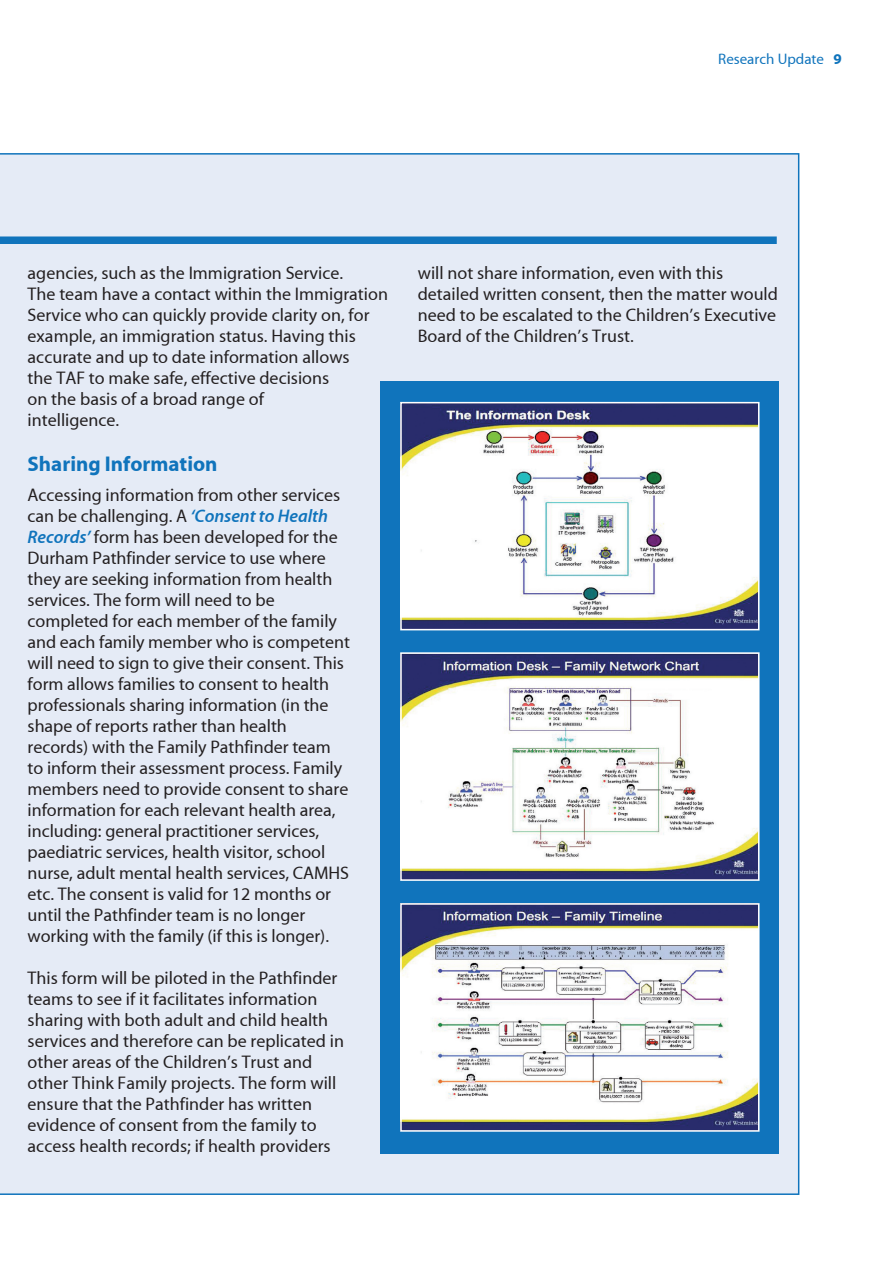
<style>
.page{position:relative;width:893px;height:1263px;background:#fff}
.page>*{position:absolute;margin:0;border:0;box-sizing:border-box;transform-origin:0 0}
.t1{font:21px "Myriad MM Bold";color:#1074bc}
.t2{font:18px/21px "Myriad MM";letter-spacing:-.005em;color:#231f20}
.t3{font:15px "Myriad MM";color:#1074bc}
.s1{font-family:"Myriad MM Bold"}
.s2{font-family:"Myriad MM Semi";font-weight:700;font-style:italic;color:#1074bc}
</style>
<div class="page">
<div style="left:0;top:153px;width:799px;height:1042px;background:#e5ebf6"></div>
<div style="left:0;top:236px;width:777px;height:8px;background:#1074bc"></div>
<div style="left:380px;top:381px;width:398px;height:773px;background:#1074bc"></div>
<img style="left:403px;top:405px;width:353px;height:222px">
<div style="left:400px;top:402px;width:359px;height:228px;border:2px solid #fff"></div>
<img style="left:403px;top:655px;width:353px;height:223px">
<div style="left:400px;top:652px;width:359px;height:229px;border:2px solid #fff"></div>
<img style="left:403px;top:906px;width:353px;height:223px">
<div style="left:400px;top:903px;width:359px;height:229px;border:2px solid #fff"></div>
<p class="t3" style="left:718px;top:51px;width:125px">Research Update <span class="s1">9</span></p>
<p class="t2" style="left:28px;top:263px;width:362px">agencies, such as the Immigration Service.<br>The team have a contact within the Immigration Service who can quickly provide clarity on, for example, an immigration status. Having this accurate and up to date information allows<br>the TAF to make safe, effective decisions<br>on the basis of a broad range of<br>intelligence.</p>
<p class="t1" style="left:28px;top:453px;width:191px">Sharing Information</p>
<p class="t2" style="left:28px;top:485px;width:324px">Accessing information from other services can be challenging. A <span class="s2">‘Consent to Health Records’</span> form has been developed for the Durham Pathfinder service to use where they are seeking information from health services. The form will need to be completed for each member of the family and each family member who is competent will need to sign to give their consent. This form allows families to consent to health professionals sharing information (in the shape of reports rather than health records) with the Family Pathfinder team to inform their assessment process. Family members need to provide consent to share information for each relevant health area, including: general practitioner services, paediatric services, health visitor, school nurse, adult mental health services, CAMHS etc. The consent is valid for 12 months or until the Pathfinder team is no longer working with the family (if this is longer).</p>
<p class="t2" style="left:28px;top:968px;width:318px">This form will be piloted in the Pathfinder teams to see if it facilitates information sharing with both adult and child health services and therefore can be replicated in other areas of the Children’s Trust and other Think Family projects. The form will ensure that the Pathfinder has written evidence of consent from the family to access health records; if health providers</p>
<p class="t2" style="left:418px;top:263px;width:362px">will not share information, even with this detailed written consent, then the matter would need to be escalated to the Children’s Executive Board of the Children’s Trust.</p>
</div>
